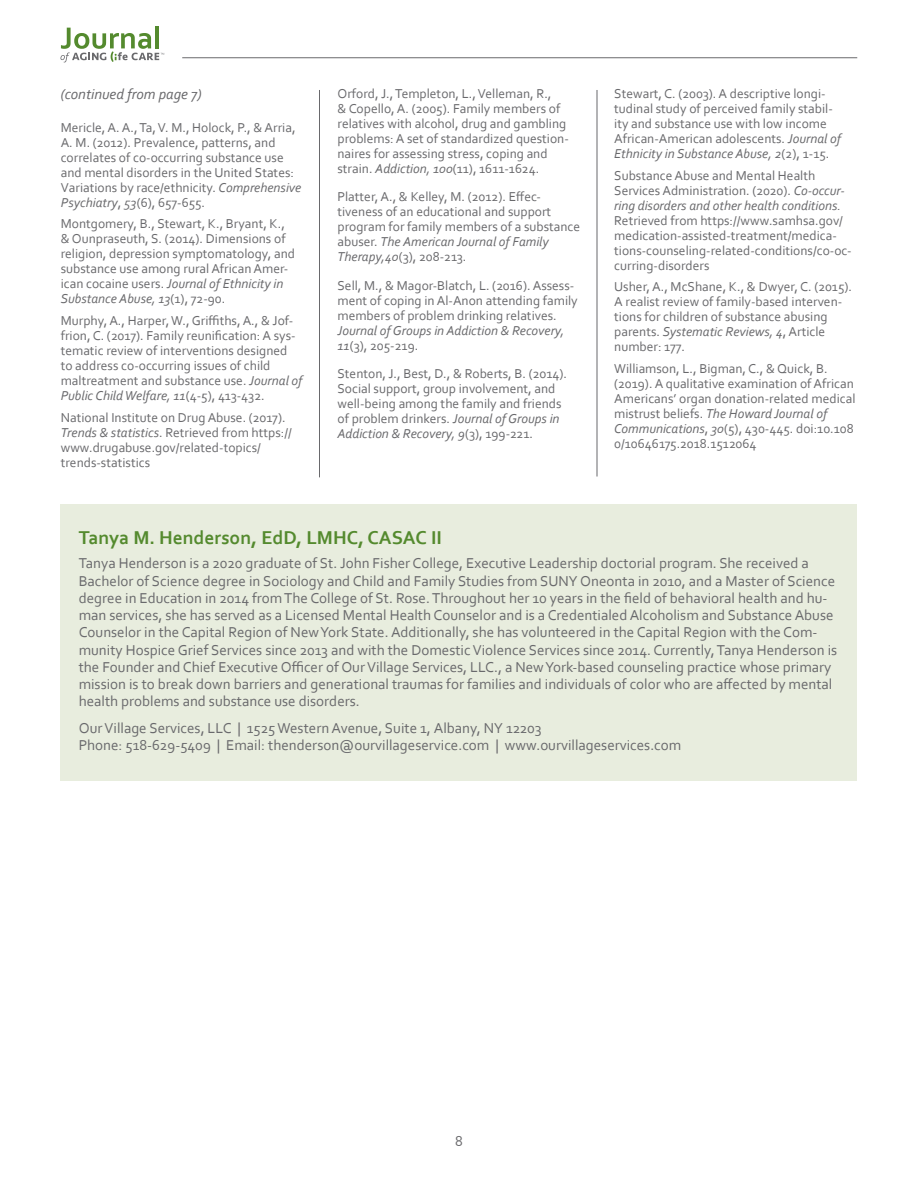
<style>
.page{position:relative;width:918px;height:1188px;background:#fff}
.page>*{position:absolute;margin:0;border:0;box-sizing:border-box;transform-origin:0 0}
.JOURNAL_SUBHEAD{font:700 19.5px "Corbel";color:#548a2e}
.JOURNAL_BODY_TEXT{font:15px/17.2px "Corbel";color:#69696c}
.JOURNAL_BODY_TEXT-2{font:italic 15px "Corbel";color:#69696c}
.JOURNAL_REFERENCE_TE{font:13.5px/15px "Corbel";color:#69696c}
.s1{font-style:italic}
</style>
<div class="page">
<hr style="left:155px;top:26px;width:4px;height:22px;background:#548a2e">
<svg style="left:60px;top:28px;width:104px;height:34px"></svg>
<hr style="left:182px;top:57px;width:675px;height:1px;background:#69696c">
<div style="left:61px;top:504px;width:796px;height:277px;background:#e8edde"></div>
<hr style="left:319px;top:90px;width:1px;height:387px;background:#69696c">
<hr style="left:597px;top:90px;width:1px;height:387px;background:#69696c">
<p class="JOURNAL_BODY_TEXT-2" style="left:61px;top:85px;width:142px">(continued from page 7)</p>
<p class="JOURNAL_REFERENCE_TE" style="left:61px;top:119px;width:242px">Mericle, A. A., Ta, V. M., Holock, P., &amp; Arria, A. M. (2012). Prevalence, patterns, and correlates of co-occurring substance use and mental disorders in the United States:<br>Variations by race/ethnicity. <span class="s1">Comprehensive Psychiatry</span>, <span class="s1">53</span>(6), 657-655.</p>
<p class="JOURNAL_REFERENCE_TE" style="left:61px;top:216px;width:236px">Montgomery, B., Stewart, K., Bryant, K., &amp; Ounpraseuth, S. (2014). Dimensions of religion, depression symptomatology, and substance use among rural African Amer&shy;ican cocaine users. <span class="s1">Journal of Ethnicity in Substance Abuse, 13</span>(1), 72-90.</p>
<p class="JOURNAL_REFERENCE_TE" style="left:61px;top:313px;width:243px">Murphy, A., Harper, W., Griffiths, A., &amp; Jof&shy;frion, C. (2017). Family reunification: A sys&shy;tematic review of interventions designed to address co-occurring issues of child maltreatment and substance use. <span class="s1">Journal of Public Child Welfare, 11</span>(4-5), 413-432.</p>
<p class="JOURNAL_REFERENCE_TE" style="left:61px;top:409px;width:233px">National Institute on Drug Abuse. (2017).<br><span class="s1">Trends &amp; statistics</span>. Retrieved from https:// www.drugabuse.gov/related-topics/ trends-statistics</p>
<p class="JOURNAL_REFERENCE_TE" style="left:338px;top:85px;width:233px">Orford, J., Templeton, L., Velleman, R.,<br>&amp; Copello, A. (2005). Family members of relatives with alcohol, drug and gambling problems: A set of standardized question&shy;naires for assessing stress, coping and strain. <span class="s1">Addiction, 100</span>(11), 1611-1624.</p>
<p class="JOURNAL_REFERENCE_TE" style="left:338px;top:189px;width:244px">Platter, A., &amp; Kelley, M. (2012). Effec&shy;tiveness of an educational and support program for family members of a substance abuser. <span class="s1">The American Journal of Family Therapy,40</span>(3), 208-213.</p>
<p class="JOURNAL_REFERENCE_TE" style="left:338px;top:277px;width:242px">Sell, M., &amp; Magor-Blatch, L. (2016). Assess&shy;ment of coping in Al-Anon attending family members of problem drinking relatives.<br><span class="s1">Journal of Groups in Addiction &amp; Recovery, 11</span>(3), 205-219.</p>
<p class="JOURNAL_REFERENCE_TE" style="left:338px;top:366px;width:231px">Stenton, J., Best, D., &amp; Roberts, B. (2014).<br>Social support, group involvement, and well-being among the family and friends of problem drinkers. <span class="s1">Journal of Groups in Addiction &amp; Recovery, 9</span>(3), 199-221.</p>
<p class="JOURNAL_REFERENCE_TE" style="left:614px;top:85px;width:228px">Stewart, C. (2003). A descriptive longi&shy;tudinal study of perceived family stabil&shy;ity and substance use with low income African-American adolescents. <span class="s1">Journal of Ethnicity in Substance Abuse, 2</span>(2), 1-15.</p>
<p class="JOURNAL_REFERENCE_TE" style="left:614px;top:167px;width:239px">Substance Abuse and Mental Health Services Administration. (2020). <span class="s1">Co-occur&shy;ring disorders and other health conditions.<br></span>Retrieved from https://www.samhsa.gov/ medication-assisted-treatment/medica&shy;tions-counseling-related-conditions/co-oc&shy;curring-disorders</p>
<p class="JOURNAL_REFERENCE_TE" style="left:614px;top:279px;width:239px">Usher, A., McShane, K., &amp; Dwyer, C. (2015).<br>A realist review of family-based interven&shy;tions for children of substance abusing parents. <span class="s1">Systematic Reviews, 4</span>, Article number: 177.</p>
<p class="JOURNAL_REFERENCE_TE" style="left:614px;top:361px;width:243px">Williamson, L., Bigman, C., &amp; Quick, B. (2019). A qualitative examination of African Americans’ organ donation-related medical mistrust beliefs. <span class="s1">The Howard Journal of Communications</span>, <span class="s1">30</span>(5), 430-445. doi:10.108<br>0/10646175.2018.1512064</p>
<p class="JOURNAL_SUBHEAD" style="left:79px;top:526px;width:365px">Tanya M. Henderson, EdD, LMHC, CASAC II</p>
<p class="JOURNAL_BODY_TEXT" style="left:79px;top:554px;width:760px">Tanya Henderson is a 2020 graduate of St. John Fisher College, Executive Leadership doctorial program. She received a Bachelor of Science degree in Sociology and Child and Family Studies from SUNY Oneonta in 2010, and a Master of Science degree in Education in 2014 from The College of St. Rose. Throughout her 10 years in the field of behavioral health and hu&shy;man services, she has served as a Licensed Mental Health Counselor and is a Credentialed Alcoholism and Substance Abuse Counselor in the Capital Region of New York State. Additionally, she has volunteered in the Capital Region with the Com&shy;munity Hospice Grief Services since 2013 and with the Domestic Violence Services since 2014. Currently, Tanya Henderson is the Founder and Chief Executive Officer of Our Village Services, LLC., a New York-based counseling practice whose primary mission is to break down barriers and generational traumas for families and individuals of color who are affected by mental health problems and substance use disorders.</p>
<p class="JOURNAL_BODY_TEXT" style="left:79px;top:719px;width:464px">Our Village Services, LLC | 1525 Western Avenue, Suite 1, Albany, NY 12203</p>
<p class="JOURNAL_BODY_TEXT" style="left:79px;top:736px;width:604px">Phone: 518-629-5409 | Email: thenderson@ourvillageservice.com | www.ourvillageservices.com</p>
<p class="JOURNAL_BODY_TEXT" style="left:455px;top:1132px;width:9px">8</p>
</div>
